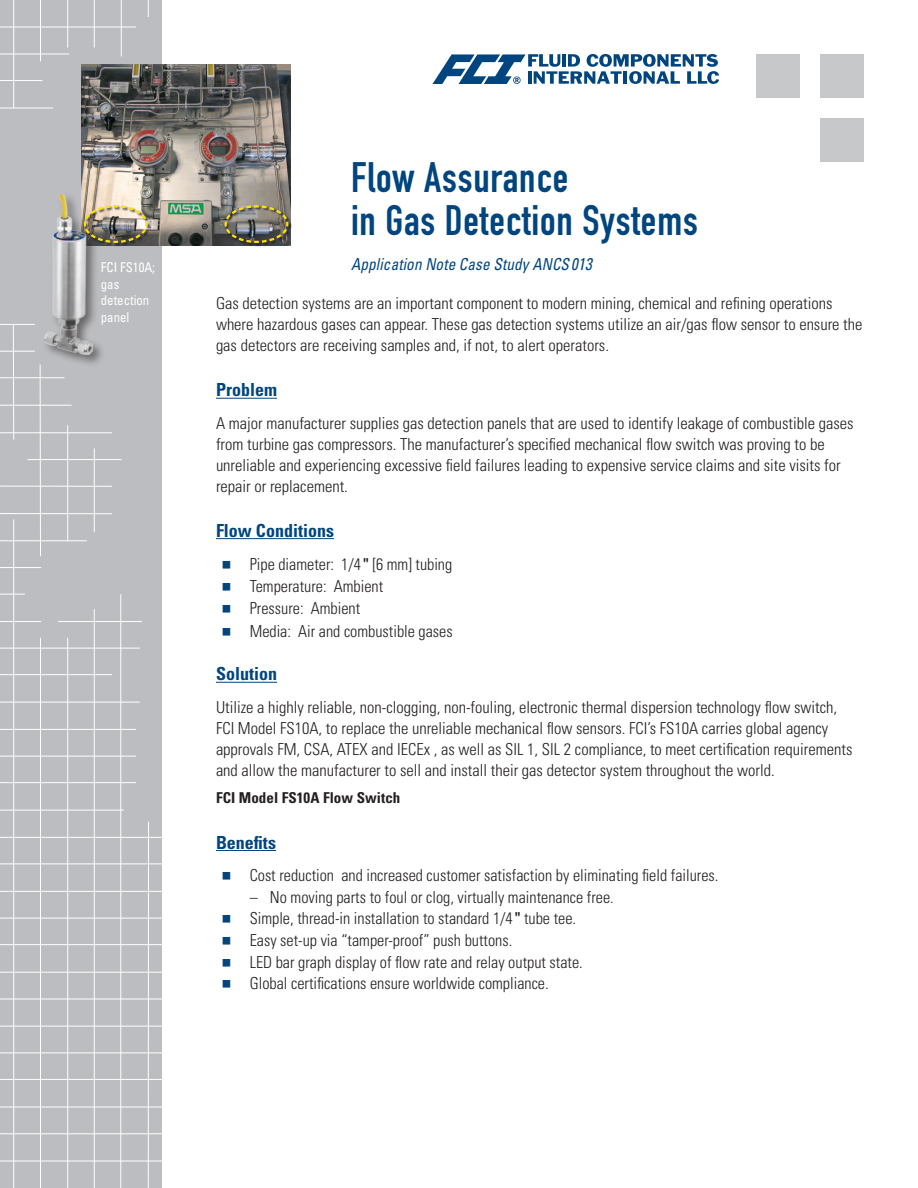
<style>
.page{position:relative;width:918px;height:1188px;background:#fff}
.page>*{position:absolute;margin:0;border:0;box-sizing:border-box;transform-origin:0 0}
.Headline{font:42px/43.5px "DIN Engschrift Std";letter-spacing:.02em;color:#01457f}
.Header_-_blue_bold_u{font:700 condensed 18px "Univers LT Std";color:#01457f}
.Text{font:300 condensed 16.5px/21px "Univers LT Std";color:#231f20}
.Text_-_bulleted{font:300 condensed 16.5px "Univers LT Std";color:#231f20}
.Headline_-_ANCS{font:italic condensed 16.5px "Univers LT Std";letter-spacing:.01em;color:#01457f;scale:.92 1}
.Model_names{font:700 condensed 15px "Univers LT Std";letter-spacing:.005em;color:#231f20}
.t1{font:condensed 13.5px/16.5px "Univers LT Std";color:#fff;scale:.95 1}
.s1{font-size:16.95px}
.s2{font-family:"Arial";font-weight:400;font-stretch:normal}
</style>
<div class="page">
<div style="left:0;top:0;width:162px;height:1188px;background:#bcbdc0"></div>
<div style="left:756px;top:54px;width:43px;height:43px;background:#c7c8ca"></div>
<div style="left:821px;top:54px;width:43px;height:43px;background:#c7c8ca"></div>
<div style="left:821px;top:119px;width:43px;height:43px;background:#c7c8ca"></div>
<hr style="left:13px;top:0;width:1px;height:108px;background:#fff">
<hr style="left:40px;top:0;width:1px;height:61px;background:#fff">
<hr style="left:67px;top:0;width:1px;height:48px;background:#fff">
<hr style="left:94px;top:0;width:1px;height:48px;background:#fff">
<hr style="left:121px;top:0;width:1px;height:56px;background:#fff">
<svg style="left:148px;top:0;width:1px;height:17px"></svg>
<hr style="left:40px;top:365px;width:1px;height:191px;background:#fff">
<hr style="left:67px;top:425px;width:1px;height:116px;background:#fff">
<hr style="left:94px;top:448px;width:1px;height:84px;background:#fff">
<hr style="left:13px;top:519px;width:1px;height:669px;background:#fff">
<hr style="left:40px;top:638px;width:1px;height:550px;background:#fff">
<hr style="left:67px;top:638px;width:1px;height:550px;background:#fff">
<hr style="left:94px;top:609px;width:1px;height:579px;background:#fff">
<hr style="left:148px;top:822px;width:1px;height:366px;background:#fff">
<hr style="left:0;top:27px;width:136px;height:1px;background:#fff">
<hr style="left:0;top:108px;width:53px;height:1px;background:#fff">
<hr style="left:0;top:54px;width:69px;height:1px;background:#fff">
<hr style="left:0;top:80px;width:42px;height:1px;background:#fff">
<hr style="left:0;top:729px;width:136px;height:1px;background:#fff">
<hr style="left:0;top:541px;width:87px;height:1px;background:#fff">
<hr style="left:0;top:433px;width:112px;height:1px;background:#fff">
<hr style="left:0;top:324px;width:35px;height:1px;background:#fff">
<hr style="left:0;top:891px;width:162px;height:1px;background:#fff">
<hr style="left:0;top:1026px;width:162px;height:1px;background:#fff">
<hr style="left:0;top:972px;width:162px;height:1px;background:#fff">
<hr style="left:0;top:1107px;width:162px;height:1px;background:#fff">
<hr style="left:0;top:810px;width:124px;height:1px;background:#fff">
<hr style="left:0;top:621px;width:41px;height:1px;background:#fff">
<hr style="left:58px;top:621px;width:84px;height:1px;background:#fff">
<hr style="left:0;top:702px;width:140px;height:1px;background:#fff">
<hr style="left:0;top:513px;width:112px;height:1px;background:#fff">
<hr style="left:0;top:405px;width:72px;height:1px;background:#fff">
<hr style="left:0;top:837px;width:162px;height:1px;background:#fff">
<hr style="left:0;top:756px;width:136px;height:1px;background:#fff">
<hr style="left:0;top:567px;width:41px;height:1px;background:#fff">
<hr style="left:0;top:648px;width:140px;height:1px;background:#fff">
<hr style="left:28px;top:459px;width:94px;height:1px;background:#fff">
<hr style="left:0;top:351px;width:35px;height:1px;background:#fff">
<hr style="left:0;top:918px;width:162px;height:1px;background:#fff">
<hr style="left:0;top:1053px;width:162px;height:1px;background:#fff">
<hr style="left:0;top:999px;width:162px;height:1px;background:#fff">
<hr style="left:0;top:1133px;width:162px;height:1px;background:#fff">
<hr style="left:0;top:1161px;width:162px;height:1px;background:#fff">
<hr style="left:0;top:864px;width:162px;height:1px;background:#fff">
<hr style="left:0;top:782px;width:136px;height:1px;background:#fff">
<svg style="left:0;top:594px;width:25px;height:1px"></svg>
<hr style="left:0;top:674px;width:112px;height:1px;background:#fff">
<hr style="left:0;top:486px;width:112px;height:1px;background:#fff">
<hr style="left:0;top:377px;width:65px;height:1px;background:#fff">
<hr style="left:0;top:944px;width:162px;height:1px;background:#fff">
<hr style="left:0;top:1079px;width:162px;height:1px;background:#fff">
<hr style="left:13px;top:324px;width:1px;height:116px;background:#fff">
<hr style="left:121px;top:594px;width:1px;height:594px;background:#fff">
<hr style="left:216px;top:398px;width:61px;height:1px;background:#01457f">
<hr style="left:216px;top:538px;width:118px;height:1px;background:#01457f">
<hr style="left:216px;top:682px;width:61px;height:1px;background:#01457f">
<hr style="left:216px;top:850px;width:60px;height:1px;background:#01457f">
<svg style="left:433px;top:54px;width:286px;height:30px"></svg>
<img style="left:81px;top:65px;width:209px;height:181px">
<div style="left:42px;top:192px;width:64px;height:176px;background:#231f20;opacity:.55"></div>
<img style="left:44px;top:194px;width:49px;height:160px">
<div style="left:83px;top:205px;width:68px;height:41px;background:#231f20;opacity:.85"></div>
<img style="left:83px;top:204px;width:66px;height:40px">
<div style="left:224px;top:205px;width:68px;height:41px;background:#231f20;opacity:.85"></div>
<svg style="left:223px;top:204px;width:67px;height:40px;background:#787563"></svg>
<p class="t1" style="left:101px;top:259px;width:58px">FCI FS10A; gas detection panel</p>
<p class="Headline" style="left:351px;top:156px;width:348px">Flow Assurance<br>in Gas Detection Systems</p>
<p class="Headline_-_ANCS" style="left:351px;top:254px;width:263px">Application Note Case Study ANCS <span class="s1">013</span></p>
<p class="Text" style="left:216px;top:293px;width:648px">Gas detection systems are an important component to modern mining, chemical and refining operations where hazardous gases can appear. These gas detection systems utilize an air/gas flow sensor to ensure the gas detectors are receiving samples and, if not, to alert operators.</p>
<p class="Header_-_blue_bold_u" style="left:216px;top:379px;width:63px">Problem</p>
<p class="Text" style="left:216px;top:413px;width:639px">A major manufacturer supplies gas detection panels that are used to identify leakage of combustible gases from turbine gas compressors. The manufacturer’s specified mechanical flow switch was proving to be unreliable and experiencing excessive field failures leading to expensive service claims and site visits for repair or replacement.</p>
<p class="Header_-_blue_bold_u" style="left:216px;top:519px;width:120px">Flow Conditions</p>
<p class="Text_-_bulleted" style="left:250px;top:554px;width:204px">Pipe diameter: 1/4 <span class="s2">ʺ</span> [6 mm] tubing</p>
<p class="Text_-_bulleted" style="left:250px;top:576px;width:135px">Temperature: Ambient</p>
<p class="Text_-_bulleted" style="left:250px;top:599px;width:112px">Pressure: Ambient</p>
<p class="Text_-_bulleted" style="left:250px;top:621px;width:204px">Media: Air and combustible gases</p>
<p class="Header_-_blue_bold_u" style="left:216px;top:663px;width:63px">Solution</p>
<p class="Text" style="left:216px;top:697px;width:638px">Utilize a highly reliable, non-clogging, non-fouling, electronic thermal dispersion technology flow switch, FCI Model FS10A, to replace the unreliable mechanical flow sensors. FCI’s FS10A carries global agency approvals FM, CSA, ATEX and IECEx , as well as SIL 1, SIL 2 compliance, to meet certification requirements and allow the manufacturer to sell and install their gas detector system throughout the world.</p>
<p class="Model_names" style="left:216px;top:788px;width:186px">FCI Model FS10A Flow Switch</p>
<p class="Header_-_blue_bold_u" style="left:216px;top:831px;width:61px">Benefits</p>
<p class="Text_-_bulleted" style="left:250px;top:866px;width:470px">Cost reduction and increased customer satisfaction by eliminating field failures.</p>
<p class="Text_-_bulleted" style="left:250px;top:887px;width:366px">– No moving parts to foul or clog, virtually maintenance free.</p>
<p class="Text_-_bulleted" style="left:250px;top:909px;width:328px">Simple, thread-in installation to standard 1/4 <span class="s2">ʺ</span> tube tee.</p>
<p class="Text_-_bulleted" style="left:250px;top:930px;width:264px">Easy set-up via “tamper-proof” push buttons.</p>
<p class="Text_-_bulleted" style="left:250px;top:952px;width:335px">LED bar graph display of flow rate and relay output state.</p>
<p class="Text_-_bulleted" style="left:250px;top:973px;width:300px">Global certifications ensure worldwide compliance.</p>
</div>
